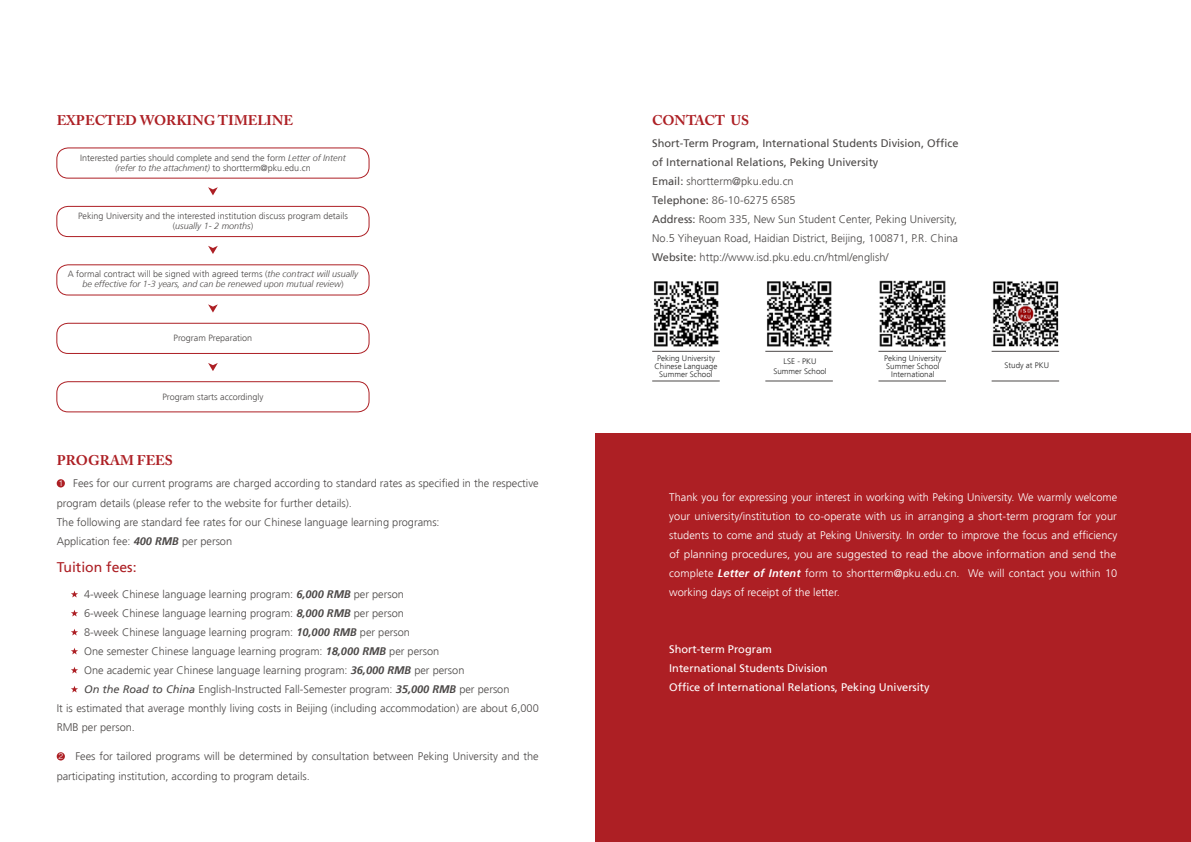
<style>
.page{position:relative;width:1191px;height:842px;background:#fff}
.page>*{position:absolute;margin:0;border:0;box-sizing:border-box;transform-origin:0 0}
.t1{font:700 14px "Adobe Caslon Pro";color:#ad1f24}
.t2{font:14px "Frutiger";color:#ad1f24}
.t3{font:300 11px/19px "Frutiger";color:#4c4948}
.t4{font:300 11px/19px "Frutiger";color:#fff;text-align:justify}
.t5{font:11px/19px "Frutiger";color:#fff}
.t6{font:300 9px/10px "Frutiger";color:#4c4948;text-align:center}
.t7{font:italic 300 9px/10px "Frutiger";color:#4c4948;text-align:center}
.t8{font:300 8px/8px "Frutiger";color:#262626;text-align:center}
.s1{font-style:italic}
.s2{font-style:normal}
.s3{font-family:"FZZDXJW GB1 0";font-weight:400;font-size:8.3px;color:#fff}
.s4{font-weight:700;font-style:italic}
.s5{font-weight:400;font-style:italic}
.s6{font-weight:400}
</style>
<div class="page">
<div style="left:595px;top:434px;width:596px;height:408px;background:#ad1f24"></div>
<div style="left:57px;top:148px;width:312px;height:30px;border:1px solid #ad1f24;border-radius:11px"></div>
<div style="left:57px;top:206px;width:312px;height:31px;border:1px solid #ad1f24;border-radius:11px"></div>
<div style="left:57px;top:265px;width:312px;height:30px;border:1px solid #ad1f24;border-radius:11px"></div>
<div style="left:57px;top:382px;width:312px;height:30px;border:1px solid #ad1f24;border-radius:11px"></div>
<div style="left:57px;top:323px;width:312px;height:31px;border:1px solid #ad1f24;border-radius:11px"></div>
<svg style="left:208px;top:187px;width:10px;height:8px"></svg>
<svg style="left:208px;top:246px;width:10px;height:8px"></svg>
<svg style="left:208px;top:304px;width:10px;height:9px"></svg>
<svg style="left:208px;top:363px;width:10px;height:8px"></svg>
<div style="left:57px;top:479px;width:8px;height:8px;background:#ad1f24;border-radius:50%"></div>
<svg style="left:71px;top:591px;width:7px;height:6px"></svg>
<svg style="left:71px;top:610px;width:7px;height:6px"></svg>
<svg style="left:71px;top:629px;width:7px;height:6px"></svg>
<svg style="left:71px;top:648px;width:7px;height:6px"></svg>
<svg style="left:71px;top:667px;width:7px;height:6px"></svg>
<svg style="left:71px;top:686px;width:7px;height:6px"></svg>
<div style="left:57px;top:752px;width:8px;height:8px;background:#ad1f24;border-radius:50%"></div>
<img style="left:654px;top:281px;width:65px;height:66px">
<hr style="left:652px;top:351px;width:67px;height:1px;background:#4c4948">
<hr style="left:652px;top:381px;width:67px;height:1px;background:#4c4948">
<img style="left:767px;top:281px;width:65px;height:66px">
<hr style="left:765px;top:351px;width:68px;height:1px;background:#4c4948">
<hr style="left:765px;top:381px;width:68px;height:1px;background:#4c4948">
<img style="left:879px;top:280px;width:67px;height:67px">
<hr style="left:878px;top:351px;width:68px;height:1px;background:#4c4948">
<hr style="left:878px;top:381px;width:68px;height:1px;background:#4c4948">
<img style="left:993px;top:281px;width:66px;height:66px">
<hr style="left:991px;top:351px;width:68px;height:1px;background:#4c4948">
<hr style="left:991px;top:381px;width:68px;height:1px;background:#4c4948">
<p class="t1" style="left:57px;top:112px;width:238px">EXPECTED WORKING TIMELINE</p>
<p class="t6" style="left:80px;top:153px;width:267px">Interested parties should complete and send the form <span class="s1">Letter of Intent (refer to the attachment)</span> to shortterm@pku.edu.cn</p>
<p class="t6" style="left:78px;top:211px;width:271px">Peking University and the interested institution discuss program details (<span class="s1">usually 1- 2 months</span>)</p>
<p class="t7" style="left:68px;top:269px;width:292px"><span class="s2">A formal contract will be signed with agreed terms (</span>the contract will usually be effective for 1-3 years, and can be renewed upon mutual review<span class="s2">)</span></p>
<p class="t6" style="left:174px;top:333px;width:80px">Program Preparation</p>
<p class="t6" style="left:162px;top:392px;width:103px">Program starts accordingly</p>
<p class="t1" style="left:57px;top:452px;width:118px">PROGRAM FEES</p>
<p class="t3" style="left:57px;top:473px;width:483px;line-height:20px"><span class="s3">1</span> Fees for our current programs are charged according to standard rates as specified in the respective program details (please refer to the website for further details).</p>
<p class="t3" style="left:57px;top:513px;width:384px">The following are standard fee rates for our Chinese language learning programs:<br>Application fee: <span class="s4">400 RMB</span> per person</p>
<p class="t2" style="left:57px;top:559px;width:81px">Tuition fees:</p>
<p class="t3" style="left:84px;top:585px;width:321px">4-week Chinese language learning program: <span class="s4">6,000 RMB</span> per person</p>
<p class="t3" style="left:84px;top:604px;width:321px">6-week Chinese language learning program: <span class="s4">8,000 RMB</span> per person</p>
<p class="t3" style="left:84px;top:623px;width:327px">8-week Chinese language learning program: <span class="s4">10,000 RMB</span> per person</p>
<p class="t3" style="left:84px;top:642px;width:357px">One semester Chinese language learning program: <span class="s4">18,000 RMB</span> per person</p>
<p class="t3" style="left:84px;top:661px;width:382px">One academic year Chinese language learning program: <span class="s4">36,000 RMB</span> per person</p>
<p class="t3" style="left:84px;top:680px;width:427px"><span class="s5">On the Road to China</span> English-Instructed Fall-Semester program: <span class="s4">35,000 RMB</span> per person</p>
<p class="t3" style="left:57px;top:699px;width:483px">It is estimated that average monthly living costs in Beijing (including accommodation) are about 6,000</p>
<p class="t3" style="left:57px;top:718px;width:80px">RMB per person.</p>
<p class="t3" style="left:57px;top:746px;width:483px;line-height:20px"><span class="s3">2</span> Fees for tailored programs will be determined by consultation between Peking University and the participating institution, according to program details.</p>
<p class="t1" style="left:652px;top:112px;width:98px">CONTACT US</p>
<p class="t3" style="left:652px;top:134px;width:308px"><span class="s6">Short-Term Program, International Students Division, Office of International Relations, Peking University<br>Email:</span> shortterm@pku.edu.cn<br><span class="s6">Telephone:</span> 86-10-6275 6585<br><span class="s6">Address:</span> Room 335, New Sun Student Center, Peking University, No.5 Yiheyuan Road, Haidian District, Beijing, 100871, P.R. China <span class="s6">Website:</span> http://www.isd.pku.edu.cn/html/english/</p>
<p class="t8" style="left:654px;top:354px;width:64px">Peking University<br>Chinese Language<br>Summer School</p>
<p class="t8" style="left:773px;top:356px;width:55px;line-height:10px">LSE - PKU<br>Summer School</p>
<p class="t8" style="left:884px;top:354px;width:59px">Peking University<br>Summer School<br>International</p>
<p class="t8" style="left:1004px;top:362px;width:46px">Study at PKU</p>
<p class="t4" style="left:669px;top:487px;width:449px">Thank you for expressing your interest in working with Peking University. We warmly welcome your university/institution to co-operate with us in arranging a short-term program for your students to come and study at Peking University. In order to improve the focus and efficiency of planning procedures, you are suggested to read the above information and send the complete <span class="s4">Letter of Intent</span> form to shortterm@pku.edu.cn. We will contact you within 10 working days of receipt of the letter.</p>
<p class="t5" style="left:669px;top:639px;width:262px">Short-term Program<br>International Students Division<br>Office of International Relations, Peking University</p>
</div>
